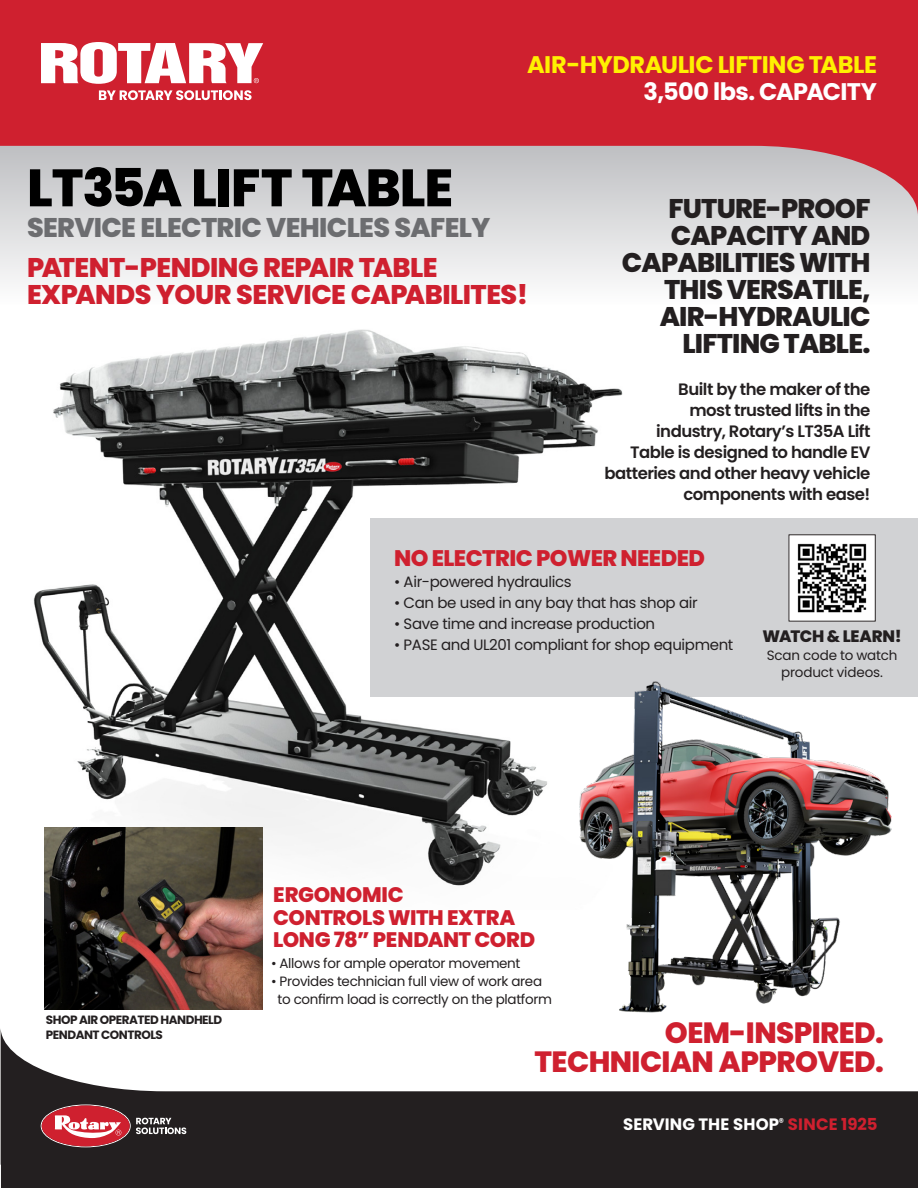
<style>
.page{position:relative;width:918px;height:1188px;background:#fff}
.page>*{position:absolute;margin:0;border:0;box-sizing:border-box;transform-origin:0 0}
.t1{font:800 52.5px "Poppins";letter-spacing:-.02em;color:#000}
.t2{font:800 29.25px "Poppins";letter-spacing:-.02em;color:#cf202f}
.t3{font:800 27px "Poppins";letter-spacing:-.03em;color:#231f20}
.t4{font:800 27px/27px "Poppins";letter-spacing:-.02em;color:#cf202f}
.t5{font:800 27px "Poppins";letter-spacing:-.025em;color:#6c6d70}
.t6{font:700 24px "Poppins";letter-spacing:-.02em;color:#fff101}
.t7{font:700 24px "Poppins";letter-spacing:-.025em;color:#fff}
.t8{font:800 22.5px "Poppins";letter-spacing:-.025em;color:#cf202f}
.t9{font:800 21px/22.5px "Poppins";letter-spacing:-.015em;color:#cf202f}
.t10{font:600 16.5px "Poppins";letter-spacing:-.03em;color:#231f20}
.t11{font:700 16.5px "Poppins";letter-spacing:.01em;color:#fff}
.t12{font:800 16.5px "Poppins";letter-spacing:-.02em;color:#231f20}
.t13{font:15px "Poppins";letter-spacing:-.025em;color:#231f20}
.t14{font:13.5px/16.5px "Poppins";letter-spacing:-.025em;color:#231f20;text-align:center}
.t15{font:700 12px/15px "Poppins";letter-spacing:-.04em;color:#231f20}
.s1{color:#cf202f}
</style>
<div class="page">
<img style="left:33px;top:329px;width:590px;height:581px">
<div style="left:370px;top:518px;width:547px;height:179px;background:#d1d2d4"></div>
<svg style="left:0;top:216px;width:918px;height:66px;fill:#e7e7e9"></svg>
<svg style="left:1px;top:1032px;width:917px;height:156px;fill:#231f20"></svg>
<svg style="left:41px;top:1105px;width:145px;height:42px;background:#88484e"></svg>
<svg style="left:0;top:0;width:918px;height:216px;background:#ce5963"></svg>
<svg style="left:41px;top:42px;width:222px;height:42px"></svg>
<svg style="left:99px;top:90px;width:153px;height:10px"></svg>
<img style="left:44px;top:827px;width:218px;height:182px">
<img style="left:556px;top:681px;width:336px;height:332px">
<img style="left:791px;top:537px;width:82px;height:82px">
<p class="t6" style="left:527px;top:51px;width:351px">AIR-HYDRAULIC LIFTING TABLE</p>
<p class="t7" style="left:643px;top:78px;width:235px">3,500 lbs. CAPACITY</p>
<p class="t1" style="left:27px;top:157px;width:428px">LT35A LIFT TABLE</p>
<p class="t5" style="left:27px;top:212px;width:465px">SERVICE ELECTRIC VEHICLES SAFELY</p>
<p class="t4" style="left:27px;top:254px;width:503px">PATENT-PENDING REPAIR TABLE<br>EXPANDS YOUR SERVICE CAPABILITES!</p>
<p class="t3" style="left:669px;top:193px;width:203px">FUTURE-PROOF</p>
<p class="t3" style="left:671px;top:220px;width:201px">CAPACITY AND</p>
<p class="t3" style="left:622px;top:247px;width:250px">CAPABILITIES WITH</p>
<p class="t3" style="left:664px;top:274px;width:208px">THIS VERSATILE,</p>
<p class="t3" style="left:660px;top:301px;width:212px">AIR-HYDRAULIC</p>
<p class="t3" style="left:682px;top:328px;width:190px">LIFTING TABLE.</p>
<p class="t10" style="left:678px;top:380px;width:194px">Built by the maker of the</p>
<p class="t10" style="left:689px;top:401px;width:183px">most trusted lifts in the</p>
<p class="t10" style="left:656px;top:422px;width:216px">industry, Rotary’s LT35A Lift</p>
<p class="t10" style="left:630px;top:443px;width:242px">Table is designed to handle EV</p>
<p class="t10" style="left:604px;top:464px;width:268px">batteries and other heavy vehicle</p>
<p class="t10" style="left:683px;top:485px;width:189px">components with ease!</p>
<p class="t8" style="left:394px;top:545px;width:312px">NO ELECTRIC POWER NEEDED</p>
<p class="t13" style="left:394px;top:573px;width:179px">• Air-powered hydraulics</p>
<p class="t13" style="left:394px;top:594px;width:305px">• Can be used in any bay that has shop air</p>
<p class="t13" style="left:394px;top:615px;width:262px">• Save time and increase production</p>
<p class="t13" style="left:394px;top:636px;width:341px">• PASE and UL201 compliant for shop equipment</p>
<p class="t12" style="left:763px;top:627px;width:141px">WATCH &amp; LEARN!</p>
<p class="t14" style="left:767px;top:648px;width:132px">Scan code to watch product videos.</p>
<p class="t15" style="left:46px;top:1012px;width:178px">SHOP AIR OPERATED HANDHELD<br>PENDANT CONTROLS</p>
<p class="t9" style="left:273px;top:884px;width:132px">ERGONOMIC</p>
<p class="t9" style="left:273px;top:906px;width:263px">CONTROLS WITH EXTRA<br>LONG 78” PENDANT CORD</p>
<p class="t14" style="left:271px;top:956px;width:251px">• Allows for ample operator movement</p>
<p class="t14" style="left:271px;top:974px;width:273px">• Provides technician full view of work area</p>
<p class="t14" style="left:278px;top:992px;width:276px">to confirm load is correctly on the platform</p>
<p class="t2" style="left:665px;top:1015px;width:221px">OEM-INSPIRED.</p>
<p class="t2" style="left:535px;top:1045px;width:351px">TECHNICIAN APPROVED.</p>
<p class="t11" style="left:623px;top:1114px;width:256px">SERVING THE SHOP<sup>®</sup> <span class="s1">SINCE 1925</span></p>
</div>
